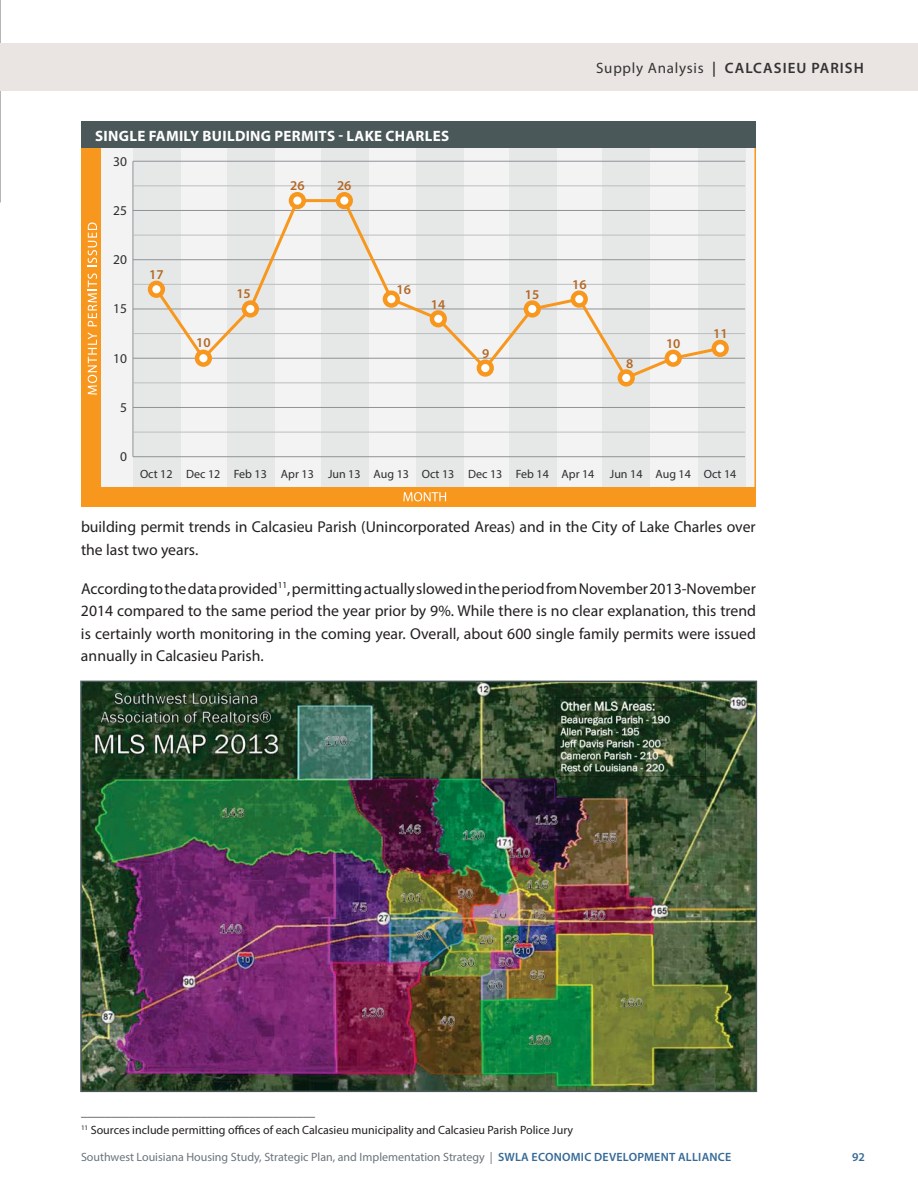
<style>
.page{position:relative;width:918px;height:1188px;background:#fff}
.page>*{position:absolute;margin:0;border:0;box-sizing:border-box;transform-origin:0 0}
.t1{font:15.75px/22.5px "Myriad Pro";color:#231f20}
.t2{font:700 15px "Myriad Pro";letter-spacing:.02em;color:#fff}
.t3{font:600 15px "Myriad Pro";letter-spacing:.07em;color:#333}
.t4{font:600 13.5px "Myriad Pro";color:#b36928}
.t5{font:13.5px "Myriad Pro";color:#2d2d30}
.t6{font:12px/17.5px "Myriad Pro";color:#231f20}
.t7{font:12px "Myriad Pro";color:#6a737b}
.t8{font:12px "Myriad Pro";color:#2d2d30}
.t9{font:600 12px "Myriad Pro";color:#356998}
.s1{font-weight:400}
.s2{font-weight:600;color:#356998}
</style>
<div class="page">
<div style="left:0;top:44px;width:918px;height:47px;background:#eae5e3"></div>
<div style="left:97px;top:145px;width:658px;height:348px;background:#f3f3f3"></div>
<div style="left:133px;top:146px;width:47px;height:346px;background:#e6e8e7"></div>
<div style="left:228px;top:146px;width:47px;height:346px;background:#e6e8e7"></div>
<div style="left:321px;top:146px;width:48px;height:346px;background:#e6e8e7"></div>
<div style="left:416px;top:146px;width:47px;height:346px;background:#e6e8e7"></div>
<div style="left:510px;top:146px;width:47px;height:346px;background:#e6e8e7"></div>
<div style="left:603px;top:146px;width:47px;height:346px;background:#e6e8e7"></div>
<div style="left:698px;top:146px;width:47px;height:346px;background:#e6e8e7"></div>
<div style="left:82px;top:144px;width:19px;height:362px;background:#f8971d"></div>
<div style="left:94px;top:487px;width:662px;height:19px;background:#f8971d"></div>
<svg style="left:88px;top:332px;width:9px;height:63px"></svg>
<svg style="left:88px;top:273px;width:9px;height:53px"></svg>
<svg style="left:88px;top:223px;width:9px;height:44px"></svg>
<svg style="left:403px;top:492px;width:43px;height:9px"></svg>
<hr style="left:133px;top:161px;width:1px;height:296px;background:#919297">
<hr style="left:133px;top:456px;width:612px;height:1px;background:#919297">
<hr style="left:133px;top:407px;width:612px;height:1px;background:#919297">
<hr style="left:133px;top:358px;width:612px;height:1px;background:#919297">
<hr style="left:133px;top:309px;width:612px;height:1px;background:#919297">
<hr style="left:133px;top:259px;width:612px;height:1px;background:#919297">
<hr style="left:133px;top:210px;width:612px;height:1px;background:#919297">
<hr style="left:133px;top:161px;width:612px;height:1px;background:#919297">
<hr style="left:133px;top:432px;width:612px;height:1px;background:#bcbfbf">
<hr style="left:133px;top:383px;width:612px;height:1px;background:#bcbfbf">
<hr style="left:133px;top:333px;width:612px;height:1px;background:#bcbfbf">
<hr style="left:133px;top:284px;width:612px;height:1px;background:#bcbfbf">
<hr style="left:133px;top:235px;width:612px;height:1px;background:#bcbfbf">
<hr style="left:133px;top:186px;width:612px;height:1px;background:#bcbfbf">
<svg style="left:152px;top:197px;width:149px;height:165px"></svg>
<hr style="left:297px;top:199px;width:47px;height:3px;background:#f8971d">
<svg style="left:340px;top:197px;width:384px;height:185px"></svg>
<svg style="left:150px;top:283px;width:13px;height:13px"></svg>
<div style="left:148px;top:281px;width:17px;height:17px;border:4px solid #f8971d;border-radius:50%"></div>
<svg style="left:197px;top:352px;width:13px;height:13px"></svg>
<div style="left:195px;top:350px;width:17px;height:17px;border:4px solid #f8971d;border-radius:50%"></div>
<svg style="left:244px;top:303px;width:13px;height:12px"></svg>
<div style="left:242px;top:300px;width:17px;height:18px;border:4px solid #f8971d;border-radius:50%"></div>
<svg style="left:291px;top:194px;width:13px;height:13px"></svg>
<div style="left:289px;top:192px;width:17px;height:17px;border:4px solid #f8971d;border-radius:50%"></div>
<svg style="left:338px;top:194px;width:13px;height:13px"></svg>
<div style="left:336px;top:192px;width:17px;height:17px;border:4px solid #f8971d;border-radius:50%"></div>
<svg style="left:385px;top:293px;width:13px;height:12px"></svg>
<div style="left:383px;top:291px;width:17px;height:17px;border:4px solid #f8971d;border-radius:50%"></div>
<svg style="left:432px;top:312px;width:13px;height:13px"></svg>
<div style="left:430px;top:310px;width:17px;height:17px;border:4px solid #f8971d;border-radius:50%"></div>
<svg style="left:479px;top:362px;width:13px;height:12px"></svg>
<div style="left:477px;top:359px;width:17px;height:18px;border:4px solid #f8971d;border-radius:50%"></div>
<svg style="left:526px;top:303px;width:13px;height:12px"></svg>
<div style="left:524px;top:300px;width:17px;height:18px;border:4px solid #f8971d;border-radius:50%"></div>
<svg style="left:573px;top:293px;width:13px;height:12px"></svg>
<div style="left:571px;top:291px;width:17px;height:17px;border:4px solid #f8971d;border-radius:50%"></div>
<svg style="left:620px;top:372px;width:13px;height:12px"></svg>
<div style="left:618px;top:369px;width:17px;height:18px;border:4px solid #f8971d;border-radius:50%"></div>
<svg style="left:667px;top:352px;width:13px;height:13px"></svg>
<div style="left:665px;top:350px;width:17px;height:17px;border:4px solid #f8971d;border-radius:50%"></div>
<svg style="left:714px;top:342px;width:13px;height:13px"></svg>
<div style="left:712px;top:340px;width:17px;height:17px;border:4px solid #f8971d;border-radius:50%"></div>
<div style="left:82px;top:122px;width:674px;height:26px;background:#4b585a"></div>
<img style="left:83px;top:684px;width:671px;height:405px">
<div style="left:80px;top:681px;width:677px;height:411px;border:2px solid #4b585a"></div>
<p class="t2" style="left:95px;top:127px;width:355px">SINGLE FAMILY BUILDING PERMITS - LAKE CHARLES</p>
<p class="t5" style="left:113px;top:156px;width:15px">30</p>
<p class="t5" style="left:113px;top:205px;width:15px">25</p>
<p class="t5" style="left:113px;top:254px;width:15px">20</p>
<p class="t5" style="left:113px;top:304px;width:15px">15</p>
<p class="t5" style="left:113px;top:353px;width:15px">10</p>
<p class="t5" style="left:120px;top:402px;width:8px">5</p>
<p class="t5" style="left:120px;top:451px;width:8px">0</p>
<p class="t4" style="left:149px;top:269px;width:16px">17</p>
<p class="t4" style="left:196px;top:337px;width:16px">10</p>
<p class="t4" style="left:236px;top:289px;width:16px">15</p>
<p class="t4" style="left:290px;top:180px;width:16px">26</p>
<p class="t4" style="left:337px;top:180px;width:16px">26</p>
<p class="t4" style="left:396px;top:285px;width:16px">16</p>
<p class="t4" style="left:431px;top:299px;width:16px">14</p>
<p class="t4" style="left:482px;top:348px;width:9px">9</p>
<p class="t3" style="left:596px;top:62px;width:269px"><span class="s1">Supply Analysis</span> | CALCASIEU PARISH</p>
<p class="t4" style="left:525px;top:289px;width:16px">15</p>
<p class="t4" style="left:572px;top:279px;width:16px">16</p>
<p class="t4" style="left:626px;top:359px;width:9px">8</p>
<p class="t4" style="left:666px;top:338px;width:16px">10</p>
<p class="t4" style="left:713px;top:329px;width:16px">11</p>
<p class="t8" style="left:140px;top:469px;width:456px">Oct 12 Dec 12 Feb 13 Apr 13 Jun 13 Aug 13 Oct 13 Dec 13 Feb 14 Apr 14</p>
<p class="t8" style="left:610px;top:469px;width:128px">Jun 14 Aug 14 Oct 14</p>
<p class="t1" style="left:81px;top:517px;width:676px">building permit trends in Calcasieu Parish (Unincorporated Areas) and in the City of Lake Charles over the last two years.</p>
<p class="t1" style="left:81px;top:578px;width:677px;text-align:justify">According to the data provided<sup>11</sup>, permitting actually slowed in the period from November 2013-November 2014 compared to the same period the year prior by 9%. While there is no clear explanation, this trend is certainly worth monitoring in the coming year. Overall, about 600 single family permits were issued annually in Calcasieu Parish.</p>
<p class="t6" style="left:81px;top:1104px;width:494px">_______________________________________<br><sup>11</sup> Sources include permitting offices of each Calcasieu municipality and Calcasieu Parish Police Jury</p>
<p class="t7" style="left:81px;top:1152px;width:652px">Southwest Louisiana Housing Study, Strategic Plan, and Implementation Strategy | <span class="s2">SWLA ECONOMIC DEVELOPMENT ALLIANCE</span></p>
<p class="t9" style="left:852px;top:1152px;width:14px">92</p>
</div>
